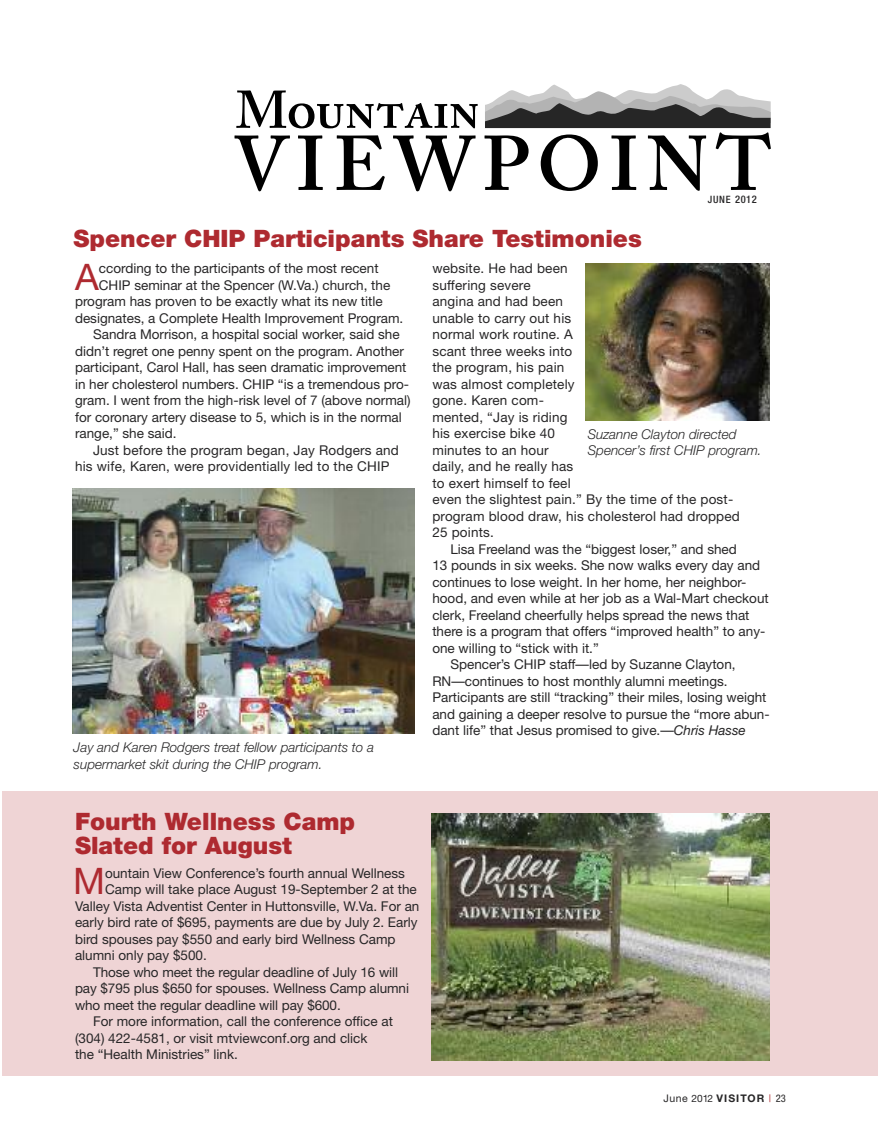
<style>
.page{position:relative;width:878px;height:1148px;background:#fff}
.page>*{position:absolute;margin:0;border:0;box-sizing:border-box;transform-origin:0 0}
.t1{font:36.6px "Helvetica Neue";color:#ae2a30}
.t2{font:900 24px/24px "Helvetica Neue";color:#ae2a30}
.t3{font:13.5px/16.5px "Helvetica Neue";color:#272627}
.t4{font:italic 300 13.5px/16.5px "Helvetica Neue";color:#272627}
.t5{font:700 10.5px "Helvetica Neue";letter-spacing:.1em;color:#272627}
.t6{font:500 condensed 10.2px "Helvetica Neue";color:#272627}
.s1{font-size:10.5px}
.s2{font-style:italic}
.s3{font-weight:400}
.s4{font-weight:400;font-size:10.2px}
.s5{font-weight:400;font-stretch:condensed;color:#ae2a30}
.s6{font-weight:400;font-stretch:condensed}
</style>
<div class="page">
<div style="left:2px;top:791px;width:876px;height:285px;background:#efd4d5"></div>
<svg style="left:236px;top:90px;width:241px;height:38px"></svg>
<svg style="left:234px;top:135px;width:56px;height:56px"></svg>
<svg style="left:298px;top:135px;width:25px;height:55px"></svg>
<svg style="left:336px;top:135px;width:49px;height:55px"></svg>
<svg style="left:393px;top:135px;width:82px;height:56px"></svg>
<svg style="left:484px;top:84px;width:286px;height:107px"></svg>
<img style="left:72px;top:488px;width:342px;height:245px">
<img style="left:585px;top:263px;width:184px;height:157px">
<img style="left:431px;top:814px;width:339px;height:246px">
<p class="t6" style="left:708px;top:196px;width:50px">JUNE <span class="s1">2012</span></p>
<h2 class="t2" style="left:74px;top:229px;width:569px">Spencer CHIP Participants Share Testimonies</h2>
<h1 class="t1" style="left:75px;top:263px;width:25px">A</h1>
<p class="t3" style="left:99px;top:261px;width:281px">ccording to the participants of the most recent</p>
<p class="t3" style="left:432px;top:261px;width:309px">website. He had been<br>suffering severe<br>angina and had been<br>unable to carry out his<br>normal work routine. A<br>scant three weeks into<br>the program, his pain<br>was almost completely<br>gone. Karen com-<br>mented, “Jay is riding<br>his exercise bike 40<br>minutes to an hour<br>daily, and he really has<br>to exert himself to feel<br>even the slightest pain.” By the time of the post&shy;program blood draw, his cholesterol had dropped<br>25 points.</p>
<p class="t3" style="left:450px;top:542px;width:288px">Lisa Freeland was the “biggest loser,” and shed</p>
<p class="t3" style="left:432px;top:558px;width:329px">13 pounds in six weeks. She now walks every day and</p>
<p class="t3" style="left:432px;top:575px;width:315px">continues to lose weight. In her home, her neighbor-</p>
<p class="t3" style="left:432px;top:591px;width:338px">hood, and even while at her job as a Wal-Mart checkout</p>
<p class="t3" style="left:432px;top:608px;width:319px">clerk, Freeland cheerfully helps spread the news that</p>
<p class="t3" style="left:432px;top:624px;width:334px">there is a program that offers “improved health” to any-</p>
<p class="t3" style="left:432px;top:641px;width:168px">one willing to “stick with it.”</p>
<p class="t3" style="left:450px;top:657px;width:287px">Spencer’s CHIP staff—led by Suzanne Clayton,</p>
<p class="t3" style="left:432px;top:674px;width:297px">RN—continues to host monthly alumni meetings.</p>
<p class="t3" style="left:432px;top:690px;width:335px">Participants are still “tracking” their miles, losing weight</p>
<p class="t3" style="left:432px;top:707px;width:339px">and gaining a deeper resolve to pursue the “more abun-</p>
<p class="t3" style="left:432px;top:723px;width:315px">dant life” that Jesus promised to give.—<span class="s2">Chris Hasse</span></p>
<p class="t3" style="left:99px;top:278px;width:293px">CHIP seminar at the Spencer (W.Va.) church, the</p>
<p class="t3" style="left:75px;top:294px;width:309px">program has proven to be exactly what its new title</p>
<p class="t3" style="left:75px;top:311px;width:330px">designates, a Complete Health Improvement Program.</p>
<p class="t3" style="left:93px;top:327px;width:308px">Sandra Morrison, a hospital social worker, said she</p>
<p class="t3" style="left:75px;top:344px;width:330px">didn’t regret one penny spent on the program. Another</p>
<p class="t3" style="left:75px;top:360px;width:333px">participant, Carol Hall, has seen dramatic improvement</p>
<p class="t3" style="left:75px;top:377px;width:336px">in her cholesterol numbers. CHIP “is a tremendous pro-</p>
<p class="t3" style="left:75px;top:393px;width:337px">gram. I went from the high-risk level of 7 (above normal)</p>
<p class="t3" style="left:75px;top:410px;width:328px">for coronary artery disease to 5, which is in the normal</p>
<p class="t3" style="left:75px;top:426px;width:103px">range,” she said.</p>
<p class="t3" style="left:93px;top:443px;width:307px">Just before the program began, Jay Rodgers and</p>
<p class="t3" style="left:75px;top:459px;width:316px">his wife, Karen, were providentially led to the CHIP</p>
<p class="t4" style="left:587px;top:427px;width:175px">Suzanne Clayton directed<br>Spencer’s first CHIP program.</p>
<p class="t4" style="left:74px;top:740px;width:302px">Jay and Karen Rodgers treat fellow participants to a supermarket skit during the CHIP program.</p>
<h2 class="t2" style="left:75px;top:811px;width:281px">Fourth Wellness Camp<br>Slated for August</h2>
<h1 class="t1" style="left:73px;top:868px;width:33px">M</h1>
<p class="t3" style="left:105px;top:865px;width:301px">ountain View Conference’s fourth annual Wellness</p>
<p class="t3" style="left:105px;top:882px;width:313px">Camp will take place August 19-September 2 at the</p>
<p class="t3" style="left:75px;top:898px;width:346px">Valley Vista Adventist Center in Huttonsville, W.Va. For an</p>
<p class="t3" style="left:75px;top:915px;width:344px">early bird rate of $695, payments are due by July 2. Early</p>
<p class="t3" style="left:75px;top:931px;width:322px">bird spouses pay $550 and early bird Wellness Camp</p>
<p class="t3" style="left:75px;top:948px;width:133px">alumni only pay $500.</p>
<p class="t3" style="left:93px;top:964px;width:306px">Those who meet the regular deadline of July 16 will</p>
<p class="t3" style="left:75px;top:981px;width:335px">pay $795 plus $650 for spouses. Wellness Camp alumni</p>
<p class="t3" style="left:75px;top:997px;width:267px">who meet the regular deadline will pay $600.</p>
<p class="t3" style="left:93px;top:1014px;width:301px">For more information, call the conference office at</p>
<p class="t3" style="left:75px;top:1030px;width:294px">(304) 422-4581, or visit mtviewconf.org and click</p>
<p class="t3" style="left:75px;top:1047px;width:164px">the “Health Ministries” link.</p>
<p class="t5" style="left:663px;top:1094px;width:124px"><span class="s3">June</span> <span class="s4">2012</span> VISITOR <span class="s5">|</span> <span class="s6">23</span></p>
</div>
